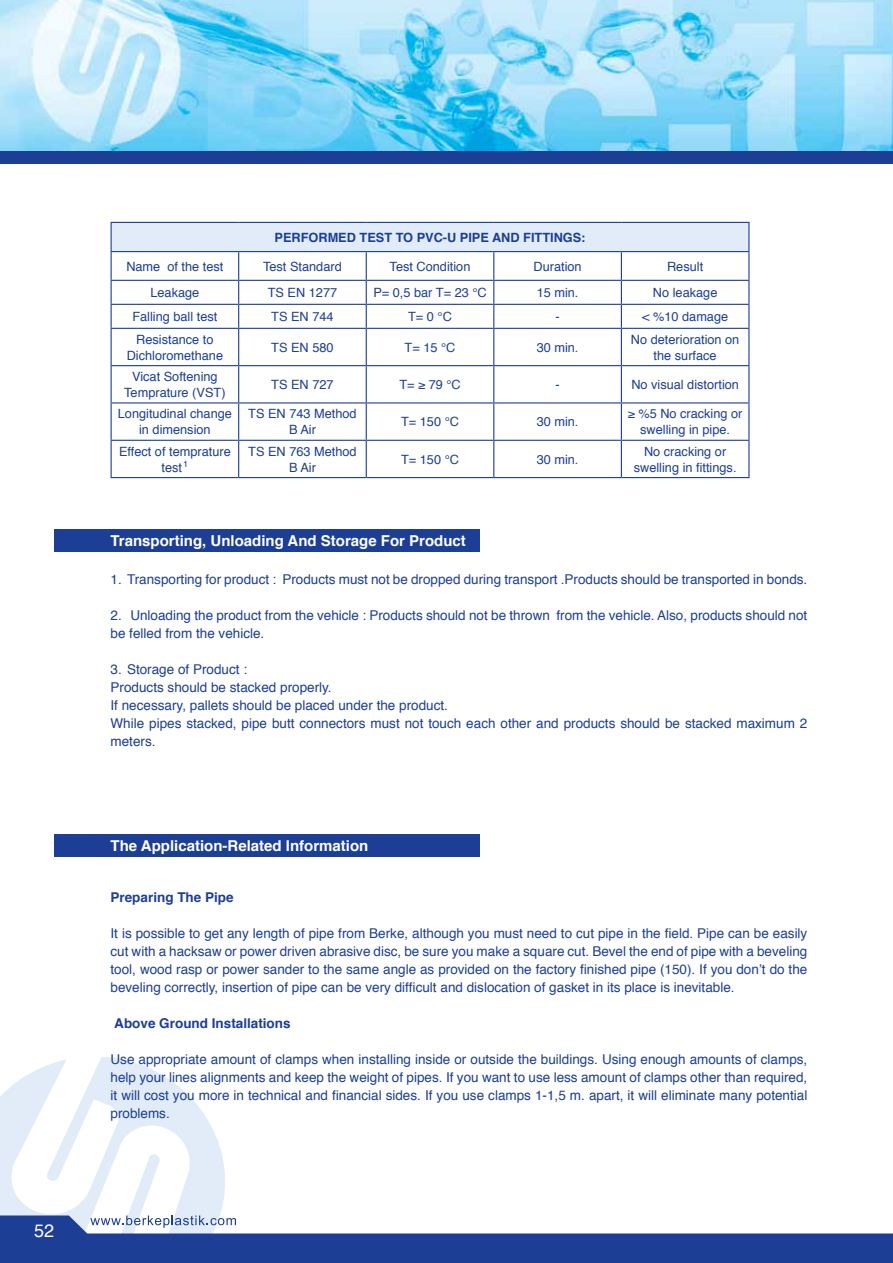
<style>
.page{position:relative;width:893px;height:1263px;background:#fff}
.page>*{position:absolute;margin:0;border:0;box-sizing:border-box;transform-origin:0 0}
.t1{font:18px "Helvetica";color:#fff}
.t2{font:700 15px "Helvetica";color:#fff}
.t3{font:13.5px/18px "Helvetica";color:#1c3e94}
.t4{font:700 13.5px "Helvetica";color:#1c3e94}
.t5{font:12.75px/15.8px "Helvetica";color:#1c3e94;text-align:center}
.t6{font:700 12.75px "Helvetica";color:#1c3e94}
</style>
<div class="page">
<svg style="left:0;top:1057px;width:225px;height:158px"></svg>
<img style="left:0;top:0;width:893px;height:151px">
<div style="left:0;top:151px;width:893px;height:13px;background:#1c3e94"></div>
<svg style="left:0;top:1215px;width:893px;height:48px"></svg>
<div style="left:54px;top:529px;width:425px;height:23px;background:#1c3e94"></div>
<div style="left:54px;top:834px;width:425px;height:23px;background:#1c3e94"></div>
<div style="left:111px;top:222px;width:638px;height:30px;background:#e1ecf8"></div>
<hr style="left:111px;top:222px;width:128px;height:1px;background:#1c3e94">
<hr style="left:239px;top:222px;width:127px;height:1px;background:#1c3e94">
<hr style="left:366px;top:222px;width:128px;height:1px;background:#1c3e94">
<hr style="left:494px;top:222px;width:127px;height:1px;background:#1c3e94">
<hr style="left:621px;top:222px;width:128px;height:1px;background:#1c3e94">
<hr style="left:111px;top:251px;width:128px;height:1px;background:#1c3e94">
<hr style="left:239px;top:251px;width:127px;height:1px;background:#1c3e94">
<hr style="left:366px;top:251px;width:128px;height:1px;background:#1c3e94">
<hr style="left:494px;top:251px;width:127px;height:1px;background:#1c3e94">
<hr style="left:621px;top:251px;width:128px;height:1px;background:#1c3e94">
<svg style="left:111px;top:223px;width:1px;height:105px"></svg>
<hr style="left:111px;top:329px;width:1px;height:36px;background:#1c3e94">
<hr style="left:111px;top:366px;width:1px;height:36px;background:#1c3e94">
<hr style="left:111px;top:403px;width:1px;height:37px;background:#1c3e94">
<hr style="left:111px;top:441px;width:1px;height:36px;background:#1c3e94">
<hr style="left:111px;top:280px;width:128px;height:1px;background:#1c3e94">
<hr style="left:239px;top:280px;width:127px;height:1px;background:#1c3e94">
<hr style="left:366px;top:280px;width:128px;height:1px;background:#1c3e94">
<hr style="left:494px;top:280px;width:127px;height:1px;background:#1c3e94">
<hr style="left:621px;top:280px;width:128px;height:1px;background:#1c3e94">
<svg style="left:238px;top:252px;width:1px;height:76px"></svg>
<svg style="left:366px;top:252px;width:1px;height:76px"></svg>
<svg style="left:493px;top:252px;width:1px;height:76px"></svg>
<svg style="left:621px;top:252px;width:1px;height:76px"></svg>
<svg style="left:748px;top:223px;width:1px;height:105px"></svg>
<hr style="left:238px;top:329px;width:1px;height:36px;background:#1c3e94">
<hr style="left:366px;top:329px;width:1px;height:36px;background:#1c3e94">
<hr style="left:493px;top:329px;width:1px;height:36px;background:#1c3e94">
<hr style="left:621px;top:329px;width:1px;height:36px;background:#1c3e94">
<hr style="left:748px;top:329px;width:1px;height:36px;background:#1c3e94">
<hr style="left:238px;top:366px;width:1px;height:36px;background:#1c3e94">
<hr style="left:366px;top:366px;width:1px;height:36px;background:#1c3e94">
<hr style="left:493px;top:366px;width:1px;height:36px;background:#1c3e94">
<hr style="left:621px;top:366px;width:1px;height:36px;background:#1c3e94">
<hr style="left:748px;top:366px;width:1px;height:36px;background:#1c3e94">
<hr style="left:238px;top:403px;width:1px;height:37px;background:#1c3e94">
<hr style="left:366px;top:403px;width:1px;height:37px;background:#1c3e94">
<hr style="left:493px;top:403px;width:1px;height:37px;background:#1c3e94">
<hr style="left:621px;top:403px;width:1px;height:37px;background:#1c3e94">
<hr style="left:748px;top:403px;width:1px;height:37px;background:#1c3e94">
<hr style="left:238px;top:441px;width:1px;height:36px;background:#1c3e94">
<hr style="left:366px;top:441px;width:1px;height:36px;background:#1c3e94">
<hr style="left:493px;top:441px;width:1px;height:36px;background:#1c3e94">
<hr style="left:621px;top:441px;width:1px;height:36px;background:#1c3e94">
<hr style="left:748px;top:441px;width:1px;height:36px;background:#1c3e94">
<hr style="left:111px;top:304px;width:128px;height:1px;background:#1c3e94">
<hr style="left:239px;top:304px;width:127px;height:1px;background:#1c3e94">
<hr style="left:366px;top:304px;width:128px;height:1px;background:#1c3e94">
<hr style="left:494px;top:304px;width:127px;height:1px;background:#1c3e94">
<hr style="left:621px;top:304px;width:128px;height:1px;background:#1c3e94">
<hr style="left:111px;top:328px;width:128px;height:1px;background:#1c3e94">
<hr style="left:239px;top:328px;width:127px;height:1px;background:#1c3e94">
<hr style="left:366px;top:328px;width:128px;height:1px;background:#1c3e94">
<hr style="left:494px;top:328px;width:127px;height:1px;background:#1c3e94">
<hr style="left:621px;top:328px;width:128px;height:1px;background:#1c3e94">
<hr style="left:111px;top:365px;width:128px;height:1px;background:#1c3e94">
<hr style="left:239px;top:365px;width:127px;height:1px;background:#1c3e94">
<hr style="left:366px;top:365px;width:128px;height:1px;background:#1c3e94">
<hr style="left:494px;top:365px;width:127px;height:1px;background:#1c3e94">
<hr style="left:621px;top:365px;width:128px;height:1px;background:#1c3e94">
<hr style="left:111px;top:402px;width:128px;height:1px;background:#1c3e94">
<hr style="left:239px;top:402px;width:127px;height:1px;background:#1c3e94">
<hr style="left:366px;top:402px;width:128px;height:1px;background:#1c3e94">
<hr style="left:494px;top:402px;width:127px;height:1px;background:#1c3e94">
<hr style="left:621px;top:402px;width:128px;height:1px;background:#1c3e94">
<hr style="left:111px;top:440px;width:128px;height:1px;background:#1c3e94">
<hr style="left:239px;top:440px;width:127px;height:1px;background:#1c3e94">
<hr style="left:366px;top:440px;width:128px;height:1px;background:#1c3e94">
<hr style="left:494px;top:440px;width:127px;height:1px;background:#1c3e94">
<hr style="left:621px;top:440px;width:128px;height:1px;background:#1c3e94">
<hr style="left:111px;top:477px;width:128px;height:1px;background:#1c3e94">
<hr style="left:239px;top:477px;width:127px;height:1px;background:#1c3e94">
<hr style="left:366px;top:477px;width:128px;height:1px;background:#1c3e94">
<hr style="left:494px;top:477px;width:127px;height:1px;background:#1c3e94">
<hr style="left:621px;top:477px;width:128px;height:1px;background:#1c3e94">
<h1 class="t1" style="left:34px;top:1217px;width:22px">52</h1>
<p class="t6" style="left:275px;top:227px;width:312px">PERFORMED TEST TO PVC-U PIPE AND FITTINGS:</p>
<p class="t5" style="left:126px;top:259px;width:99px">Name of the test</p>
<p class="t5" style="left:263px;top:259px;width:80px">Test Standard</p>
<p class="t5" style="left:390px;top:259px;width:82px">Test Condition</p>
<p class="t5" style="left:533px;top:259px;width:50px">Duration</p>
<p class="t5" style="left:667px;top:259px;width:38px">Result</p>
<p class="t5" style="left:150px;top:285px;width:50px">Leakage</p>
<p class="t5" style="left:268px;top:285px;width:71px">TS EN 1277</p>
<p class="t5" style="left:373px;top:285px;width:115px">P= 0,5 bar T= 23 °C</p>
<p class="t5" style="left:537px;top:285px;width:43px">15 min.</p>
<p class="t5" style="left:653px;top:285px;width:66px">No leakage</p>
<p class="t5" style="left:132px;top:309px;width:87px">Falling ball test</p>
<p class="t5" style="left:271px;top:309px;width:64px">TS EN 744</p>
<p class="t5" style="left:408px;top:309px;width:45px">T= 0 °C</p>
<p class="t5" style="left:555px;top:309px;width:6px">-</p>
<p class="t5" style="left:642px;top:309px;width:88px">&lt; %10 damage</p>
<p class="t5" style="left:127px;top:332px;width:98px">Resistance to<br>Dichloromethane</p>
<p class="t5" style="left:271px;top:340px;width:64px">TS EN 580</p>
<p class="t5" style="left:405px;top:340px;width:52px">T= 15 °C</p>
<p class="t5" style="left:537px;top:340px;width:43px">30 min.</p>
<p class="t5" style="left:631px;top:332px;width:110px">No deterioration on the surface</p>
<p class="t5" style="left:124px;top:369px;width:103px">Vicat Softening<br>Temprature (VST)</p>
<p class="t5" style="left:271px;top:377px;width:64px">TS EN 727</p>
<p class="t5" style="left:399px;top:377px;width:63px">T= ≥ 79 °C</p>
<p class="t5" style="left:555px;top:377px;width:6px">-</p>
<p class="t5" style="left:631px;top:377px;width:109px">No visual distortion</p>
<p class="t5" style="left:118px;top:406px;width:116px">Longitudinal change in dimension</p>
<p class="t5" style="left:248px;top:406px;width:110px">TS EN 743 Method<br>B Air</p>
<p class="t5" style="left:401px;top:414px;width:59px">T= 150 °C</p>
<p class="t5" style="left:537px;top:414px;width:43px">30 min.</p>
<p class="t5" style="left:628px;top:406px;width:116px">≥ %5 No cracking or swelling in pipe.</p>
<p class="t5" style="left:119px;top:444px;width:113px">Effect of temprature test <sup>1</sup></p>
<p class="t5" style="left:248px;top:444px;width:110px">TS EN 763 Method<br>B Air</p>
<p class="t5" style="left:401px;top:452px;width:59px">T= 150 °C</p>
<p class="t5" style="left:537px;top:452px;width:43px">30 min.</p>
<p class="t5" style="left:634px;top:444px;width:104px">No cracking or swelling in fittings.</p>
<p class="t2" style="left:111px;top:529px;width:357px">Transporting, Unloading And Storage For Product</p>
<p class="t3" style="left:111px;top:571px;width:698px">1. Transporting for product : Products must not be dropped during transport .Products should be transported in bonds.</p>
<p class="t3" style="left:111px;top:607px;width:698px">2. Unloading the product from the vehicle : Products should not be thrown from the vehicle. Also, products should not be felled from the vehicle.</p>
<p class="t3" style="left:111px;top:660px;width:698px">3. Storage of Product :<br>Products should be stacked properly.<br>If necessary, pallets should be placed under the product.<br>While pipes stacked, pipe butt connectors must not touch each other and products should be stacked maximum 2 meters.</p>
<p class="t2" style="left:111px;top:834px;width:259px">The Application-Related Information</p>
<p class="t4" style="left:111px;top:887px;width:125px">Preparing The Pipe</p>
<p class="t3" style="left:111px;top:925px;width:698px;text-align:justify">It is possible to get any length of pipe from Berke, although you must need to cut pipe in the field. Pipe can be easily cut with a hacksaw or power driven abrasive disc, be sure you make a square cut. Bevel the end of pipe with a beveling tool, wood rasp or power sander to the same angle as provided on the factory finished pipe (150). If you don’t do the beveling correctly, insertion of pipe can be very difficult and dislocation of gasket in its place is inevitable.</p>
<p class="t4" style="left:114px;top:1013px;width:178px">Above Ground Installations</p>
<p class="t3" style="left:111px;top:1051px;width:698px;text-align:justify">Use appropriate amount of clamps when installing inside or outside the buildings. Using enough amounts of clamps, help your lines alignments and keep the weight of pipes. If you want to use less amount of clamps other than required, it will cost you more in technical and financial sides. If you use clamps 1-1,5 m. apart, it will eliminate many potential problems.</p>
</div>
